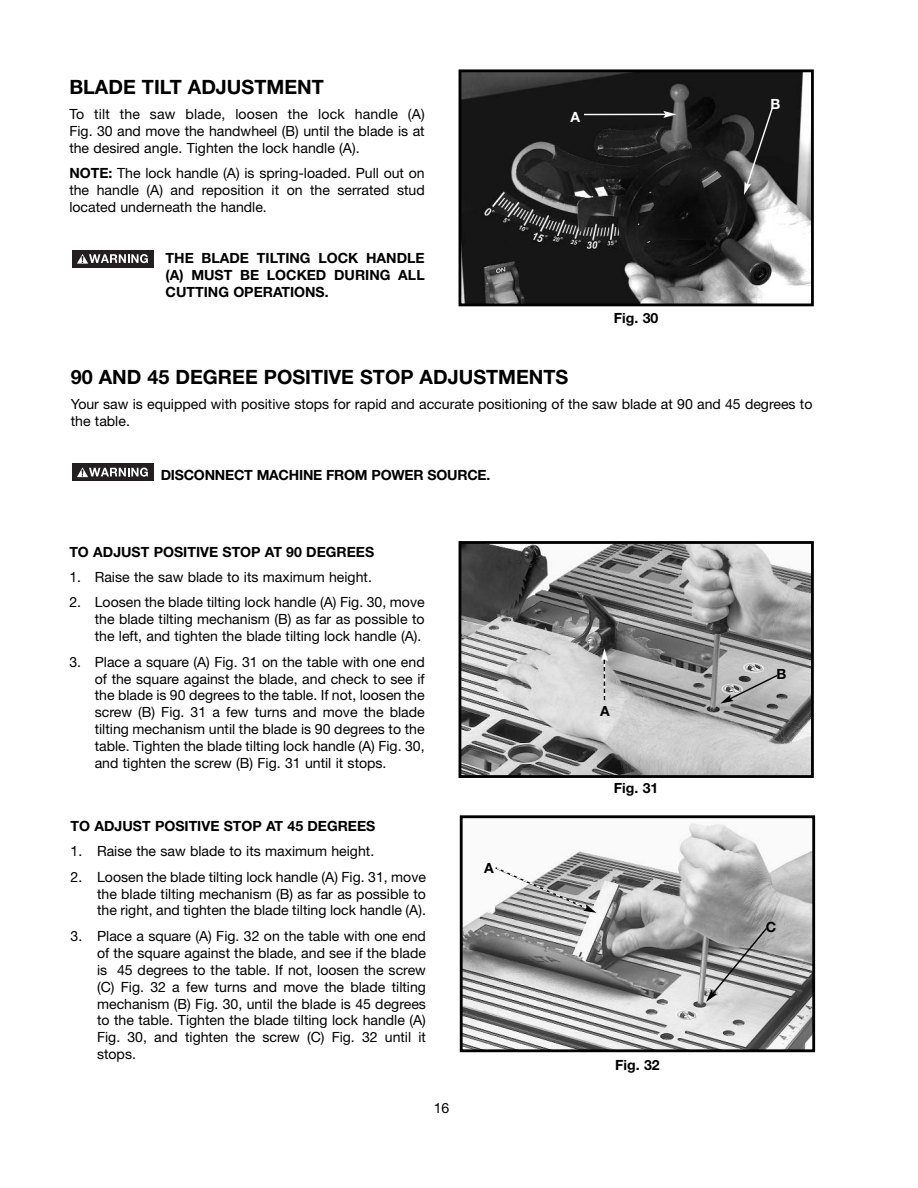
<style>
.page{position:relative;width:918px;height:1188px;background:#fff}
.page>*{position:absolute;margin:0;border:0;box-sizing:border-box;transform-origin:0 0}
.t1{font:700 19.8px "Helvetica Neue";color:#000}
.t2{font:14.1px/17px "Helvetica Neue";color:#000;text-align:justify}
.t3{font:700 14.1px/17px "Helvetica Neue";color:#000;text-align:justify}
.t4{font:700 14.1px "Helvetica Neue";color:#fff}
.s1{font-weight:700}
</style>
<div class="page">
<img style="left:463px;top:73px;width:347px;height:229px">
<div style="left:459px;top:69px;width:355px;height:237px;border:3px solid #000"></div>
<hr style="left:584px;top:114px;width:82px;height:1px;background:#fff">
<svg style="left:663px;top:111px;width:13px;height:7px"></svg>
<svg style="left:744px;top:106px;width:30px;height:89px;background:#4e4e4e"></svg>
<div style="left:72px;top:250px;width:82px;height:18px;background:#231f20"></div>
<svg style="left:77px;top:254px;width:71px;height:10px"></svg>
<img style="left:463px;top:545px;width:347px;height:229px">
<div style="left:459px;top:541px;width:355px;height:237px;border:3px solid #000"></div>
<svg style="left:720px;top:674px;width:59px;height:30px;background:#a7a7a7"></svg>
<hr style="left:604px;top:659px;width:1px;height:42px;background:#fff">
<div style="left:72px;top:464px;width:82px;height:17px;background:#231f20"></div>
<svg style="left:77px;top:467px;width:71px;height:10px"></svg>
<svg style="left:601px;top:648px;width:7px;height:52px"></svg>
<img style="left:464px;top:823px;width:347px;height:225px">
<div style="left:460px;top:815px;width:355px;height:237px;border:3px solid #000"></div>
<svg style="left:706px;top:926px;width:62px;height:76px;background:#9e9e9e"></svg>
<svg style="left:494px;top:866px;width:103px;height:47px"></svg>
<h1 class="t1" style="left:69px;top:79px;width:256px">BLADE TILT ADJUSTMENT</h1>
<p class="t2" style="left:69px;top:107px;width:357px">To tilt the saw blade, loosen the lock handle (A)<br>Fig. 30 and move the handwheel (B) until the blade is at the desired angle. Tighten the lock handle (A).</p>
<p class="t2" style="left:69px;top:166px;width:357px"><span class="s1">NOTE:</span> The lock handle (A) is spring-loaded. Pull out on the handle (A) and reposition it on the serrated stud located underneath the handle.</p>
<p class="t3" style="left:166px;top:251px;width:261px">THE BLADE TILTING LOCK HANDLE (A) MUST BE LOCKED DURING ALL CUTTING OPERATIONS.</p>
<p class="t4" style="left:570px;top:112px;width:11px">A</p>
<p class="t3" style="left:614px;top:310px;width:46px">Fig. 30</p>
<p class="t4" style="left:770px;top:99px;width:11px">B</p>
<h1 class="t1" style="left:71px;top:370px;width:499px">90 AND 45 DEGREE POSITIVE STOP ADJUSTMENTS</h1>
<p class="t2" style="left:71px;top:397px;width:743px">Your saw is equipped with positive stops for rapid and accurate positioning of the saw blade at 90 and 45 degrees to the table.</p>
<p class="t3" style="left:161px;top:467px;width:331px">DISCONNECT MACHINE FROM POWER SOURCE.</p>
<p class="t3" style="left:69px;top:544px;width:306px">TO ADJUST POSITIVE STOP AT 90 DEGREES</p>
<p class="t2" style="left:69px;top:570px;width:304px">1. Raise the saw blade to its maximum height.</p>
<p class="t2" style="left:95px;top:595px;width:331px;text-indent:-25px">2. Loosen the blade tilting lock handle (A) Fig. 30, move the blade tilting mechanism (B) as far as possible to the left, and tighten the blade tilting lock handle (A).</p>
<p class="t2" style="left:95px;top:654px;width:331px;text-indent:-25px">3. Place a square (A) Fig. 31 on the table with one end of the square against the blade, and check to see if the blade is 90 degrees to the table. If not, loosen the screw (B) Fig. 31 a few turns and move the blade tilting mechanism until the blade is 90 degrees to the table. Tighten the blade tilting lock handle (A) Fig. 30, and tighten the screw (B) Fig. 31 until it stops.</p>
<p class="t3" style="left:71px;top:819px;width:306px">TO ADJUST POSITIVE STOP AT 45 DEGREES</p>
<p class="t2" style="left:71px;top:844px;width:305px">1. Raise the saw blade to its maximum height.</p>
<p class="t2" style="left:97px;top:870px;width:330px;text-indent:-26px">2. Loosen the blade tilting lock handle (A) Fig. 31, move the blade tilting mechanism (B) as far as possible to the right, and tighten the blade tilting lock handle (A).</p>
<p class="t2" style="left:97px;top:929px;width:330px;text-indent:-26px">3. Place a square (A) Fig. 32 on the table with one end of the square against the blade, and see if the blade is 45 degrees to the table. If not, loosen the screw (C) Fig. 32 a few turns and move the blade tilting mechanism (B) Fig. 30, until the blade is 45 degrees to the table. Tighten the blade tilting lock handle (A)<br>Fig. 30, and tighten the screw (C) Fig. 32 until it stops.</p>
<p class="t2" style="left:434px;top:1101px;width:17px">16</p>
<p class="t3" style="left:484px;top:860px;width:11px">A</p>
<p class="t3" style="left:600px;top:704px;width:11px">A</p>
<p class="t3" style="left:614px;top:781px;width:46px">Fig. 31</p>
<p class="t3" style="left:615px;top:1058px;width:46px">Fig. 32</p>
<p class="t3" style="left:777px;top:667px;width:11px">B</p>
<p class="t3" style="left:766px;top:920px;width:12px">C</p>
</div>
